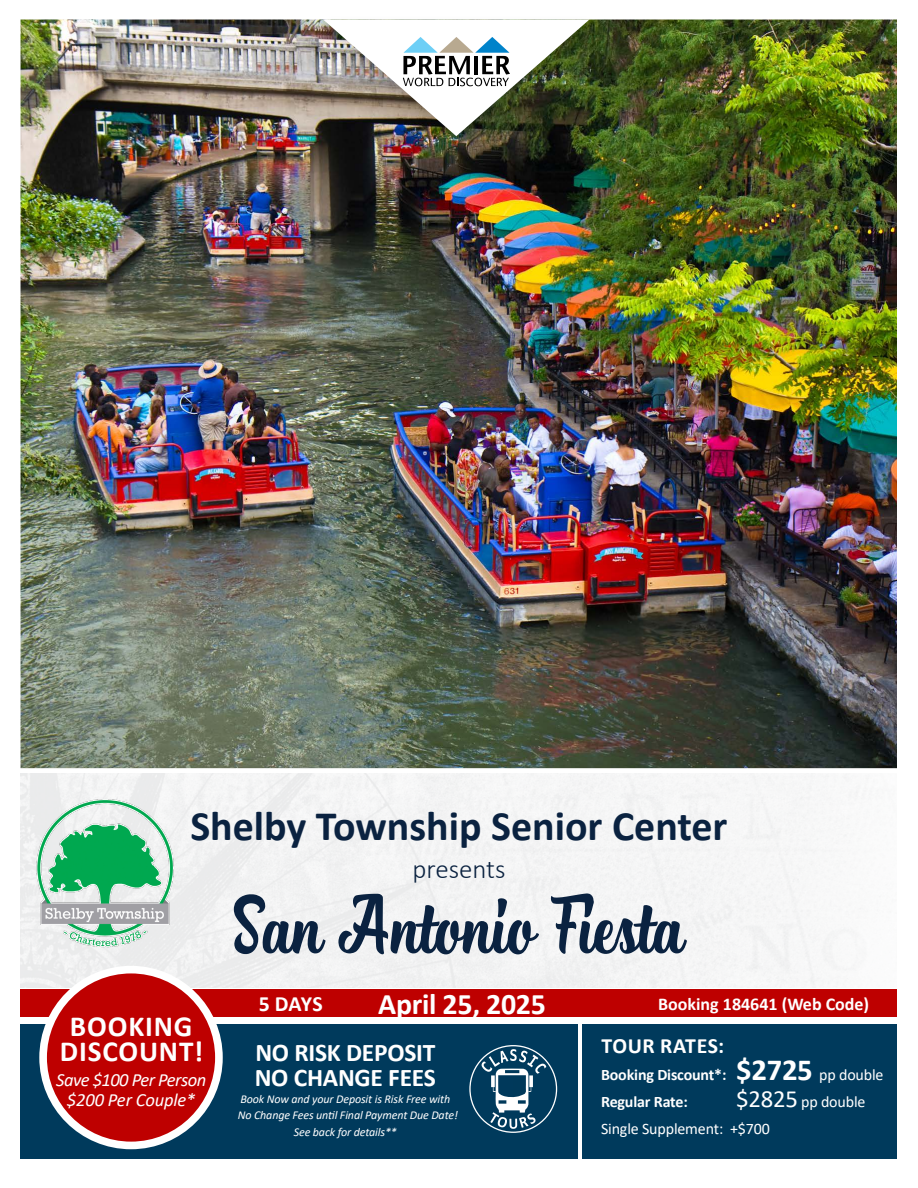
<style>
.page{position:relative;width:918px;height:1188px;background:#fff}
.page>*{position:absolute;margin:0;border:0;box-sizing:border-box;transform-origin:0 0}
.t1{font:72.6px "Chiladepia Script";color:#0a2240;scale:.91 1}
.t2{font:700 42px "Calibri";color:#0a2240}
.t3{font:700 29.85px "Calibri";letter-spacing:-.01em;color:#fff}
.t4{font:700 29.25px/25.2px "Calibri";letter-spacing:.03em;color:#fff;text-align:center}
.t5{font:300 27px "Calibri";color:#0a2240}
.t6{font:700 25.5px/25px "Calibri";letter-spacing:-.01em;color:#fff}
.t7{font:700 21.75px "Calibri";letter-spacing:.015em;color:#fff}
.t8{font:italic 18.6px/20px "Calibri";letter-spacing:-.03em;color:#fff;text-align:center}
.t9{font:700 18px "Calibri";color:#fff}
.t10{font:700 16.05px/27px "Calibri";letter-spacing:-.01em;color:#fff}
.t11{font:16.05px/27px "Calibri";letter-spacing:-.01em;color:#fff}
.t12{font:italic 12px/16.5px "Calibri";letter-spacing:-.01em;color:#fff;text-align:center}
.s1{font-size:30.75px}
.s2{font-weight:400}
.s3{font-size:24.75px}
</style>
<div class="page">
<img style="left:21px;top:20px;width:876px;height:748px">
<div style="left:21px;top:1024px;width:557px;height:134px;background:#003a5c"></div>
<div style="left:582px;top:1024px;width:336px;height:134px;background:#003a5c"></div>
<div style="left:21px;top:990px;width:897px;height:27px;background:#be0000"></div>
<div style="left:316px;top:13px;width:287px;height:141px;background:#000;opacity:.11"></div>
<img style="left:323px;top:19px;width:266px;height:117px">
<div style="left:897px;top:0;width:21px;height:1188px;background:#fff"></div>
<div style="left:43px;top:970px;width:176px;height:175px;background:#be0000;border-radius:50%"></div>
<div style="left:39px;top:966px;width:184px;height:183px;border:8px solid #fff;border-radius:50%"></div>
<svg style="left:470px;top:1046px;width:87px;height:86px"></svg>
<svg style="left:481px;top:1049px;width:65px;height:80px"></svg>
<img style="left:30px;top:798px;width:150px;height:150px">
<h2 class="t2" style="left:190px;top:796px;width:539px">Shelby Township Senior Center</h2>
<h3 class="t5" style="left:412px;top:852px;width:95px">presents</h3>
<h3 class="t4" style="left:60px;top:1013px;width:145px">BOOKING<br>DISCOUNT!</h3>
<h3 class="t8" style="left:56px;top:1070px;width:152px">Save $100 Per Person $200 Per Couple*</h3>
<h1 class="t1" style="left:234px;top:871px;width:496px">San Antonio Fiesta</h1>
<h3 class="t3" style="left:378px;top:983px;width:169px">April 25, 2025</h3>
<h3 class="t6" style="left:255px;top:1040px;width:183px">NO RISK DEPOSIT<br>NO CHANGE FEES</h3>
<p class="t12" style="left:238px;top:1090px;width:222px">Book Now and your Deposit is Risk Free with<br>No Change Fees until Final Payment Due Date!<br>See back for details**</p>
<h3 class="t7" style="left:259px;top:989px;width:65px">5 DAYS</h3>
<h3 class="t9" style="left:658px;top:992px;width:213px">Booking 184641 (Web Code)</h3>
<h3 class="t7" style="left:602px;top:1030px;width:124px">TOUR RATES:</h3>
<h3 class="t10" style="left:601px;top:1061px;width:284px">Booking Discount*: <span class="s1">$2725</span> <span class="s2">pp double<br></span>Regular Rate:</h3>
<h3 class="t11" style="left:601px;top:1087px;width:266px;text-indent:135px"><span class="s3">$2825</span> pp double<br>Single Supplement: +$700</h3>
</div>
